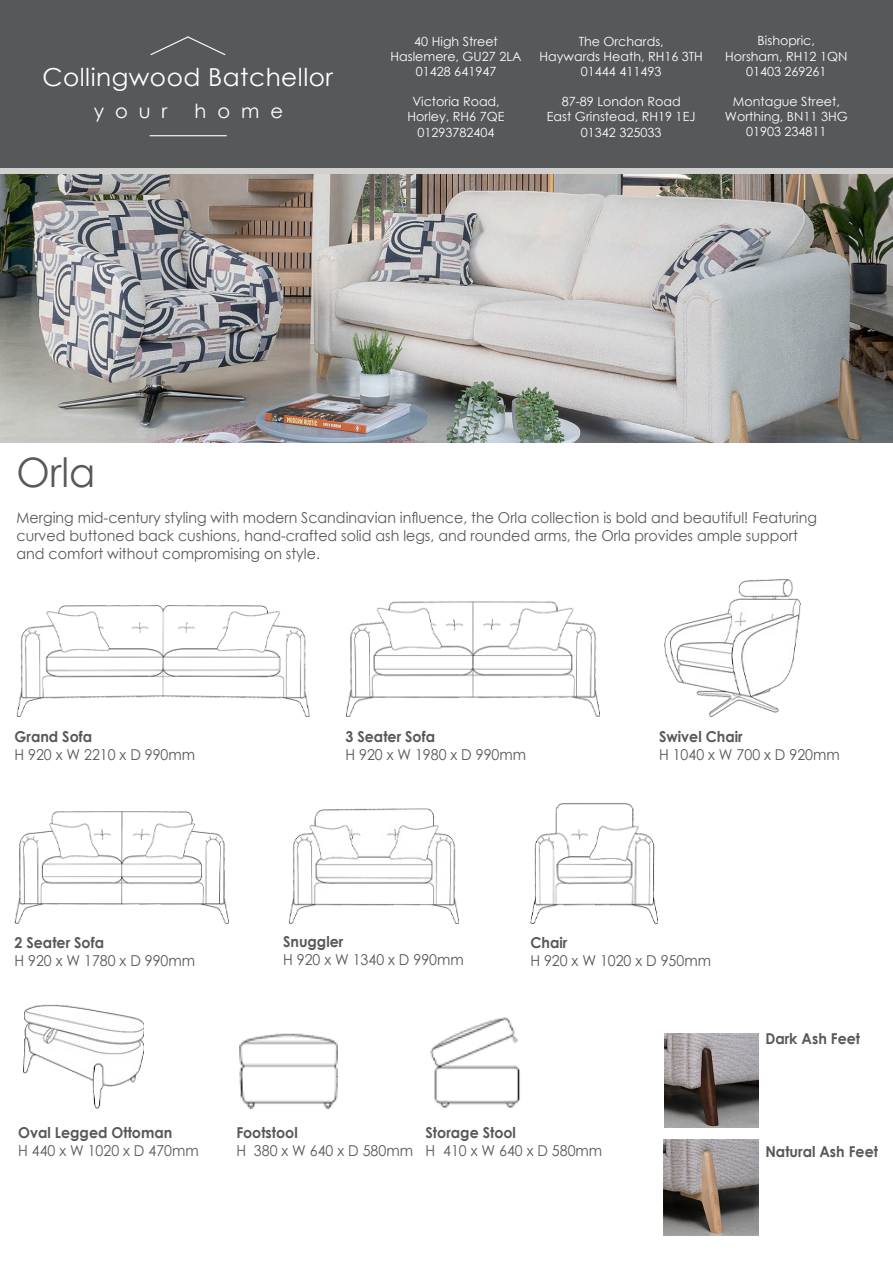
<style>
.page{position:relative;width:893px;height:1263px;background:#fff}
.page>*{position:absolute;margin:0;border:0;box-sizing:border-box;transform-origin:0 0}
.t1{font:40.5px "Century Gothic";color:#57585a;scale:.95 1}
.t2{font:24.75px "Century Gothic";letter-spacing:.02em;color:#fff}
.t3{font:19.5px "Century Gothic";letter-spacing:.56em;color:#fff}
.t4{font:15px/18px "Century Gothic";color:#57585a;scale:.95 1}
.t5{font:700 15px "Century Gothic";color:#57585a;scale:.95 1}
.t6{font:12.6px "Century Gothic";color:#fff}
</style>
<div class="page">
<div style="left:0;top:0;width:893px;height:174px;background:#57585a"></div>
<svg style="left:150px;top:36px;width:76px;height:20px"></svg>
<hr style="left:150px;top:135px;width:77px;height:1px;background:#fff">
<div style="left:0;top:168px;width:893px;height:7px;background:#d0d0ce"></div>
<img style="left:0;top:175px;width:893px;height:267px">
<img style="left:664px;top:1033px;width:94px;height:94px">
<img style="left:664px;top:1140px;width:95px;height:95px">
<img style="left:17px;top:605px;width:293px;height:112px">
<img style="left:345px;top:601px;width:255px;height:116px">
<img style="left:664px;top:579px;width:137px;height:138px">
<img style="left:15px;top:811px;width:214px;height:112px">
<img style="left:288px;top:808px;width:170px;height:115px">
<img style="left:530px;top:803px;width:128px;height:120px">
<img style="left:23px;top:1004px;width:121px;height:104px">
<img style="left:431px;top:1017px;width:89px;height:91px">
<img style="left:240px;top:1033px;width:97px;height:75px">
<p class="t2" style="left:43px;top:60px;width:292px">Collingwood Batchellor</p>
<p class="t3" style="left:94px;top:97px;width:75px">your</p>
<p class="t3" style="left:195px;top:97px;width:90px">home</p>
<p class="t6" style="left:414px;top:32px;width:85px">40 High Street</p>
<p class="t6" style="left:390px;top:47px;width:133px">Haslemere, GU27 2LA</p>
<p class="t6" style="left:416px;top:63px;width:82px">01428 641947</p>
<p class="t6" style="left:412px;top:93px;width:89px">Victoria Road,</p>
<p class="t6" style="left:408px;top:108px;width:98px">Horley, RH6 7QE</p>
<p class="t6" style="left:417px;top:123px;width:79px">01293782404</p>
<p class="t6" style="left:579px;top:32px;width:87px">The Orchards,</p>
<p class="t6" style="left:539px;top:47px;width:165px">Haywards Heath, RH16 3TH</p>
<p class="t6" style="left:581px;top:63px;width:82px">01444 411493</p>
<p class="t6" style="left:562px;top:93px;width:121px">87-89 London Road</p>
<p class="t6" style="left:547px;top:108px;width:150px">East Grinstead, RH19 1EJ</p>
<p class="t6" style="left:581px;top:123px;width:82px">01342 325033</p>
<p class="t6" style="left:758px;top:32px;width:59px">Bishopric,</p>
<p class="t6" style="left:725px;top:47px;width:124px">Horsham, RH12 1QN</p>
<p class="t6" style="left:746px;top:62px;width:82px">01403 269261</p>
<p class="t6" style="left:733px;top:93px;width:109px">Montague Street,</p>
<p class="t6" style="left:725px;top:108px;width:124px">Worthing, BN11 3HG</p>
<p class="t6" style="left:746px;top:123px;width:82px">01903 234811</p>
<p class="t1" style="left:17px;top:444px;width:84px">Orla</p>
<p class="t4" style="left:17px;top:508px;width:844px">Merging mid-century styling with modern Scandinavian influence, the Orla collection is bold and beautiful! Featuring curved buttoned back cushions, hand-crafted solid ash legs, and rounded arms, the Orla provides ample support and comfort without compromising on style.</p>
<p class="t5" style="left:15px;top:725px;width:83px">Grand Sofa</p>
<p class="t4" style="left:15px;top:745px;width:192px">H 920 x W 2210 x D 990mm</p>
<p class="t5" style="left:345px;top:725px;width:96px">3 Seater Sofa</p>
<p class="t4" style="left:345px;top:745px;width:192px">H 920 x W 1980 x D 990mm</p>
<p class="t5" style="left:659px;top:725px;width:90px">Swivel Chair</p>
<p class="t4" style="left:659px;top:745px;width:192px">H 1040 x W 700 x D 920mm</p>
<p class="t5" style="left:15px;top:931px;width:96px">2 Seater Sofa</p>
<p class="t4" style="left:15px;top:951px;width:192px">H 920 x W 1780 x D 990mm</p>
<p class="t5" style="left:283px;top:930px;width:65px">Snuggler</p>
<p class="t4" style="left:283px;top:950px;width:192px">H 920 x W 1340 x D 990mm</p>
<p class="t5" style="left:530px;top:931px;width:40px">Chair</p>
<p class="t4" style="left:530px;top:951px;width:192px">H 920 x W 1020 x D 950mm</p>
<p class="t5" style="left:18px;top:1121px;width:164px">Oval Legged Ottoman</p>
<p class="t4" style="left:18px;top:1141px;width:192px">H 440 x W 1020 x D 470mm</p>
<p class="t5" style="left:236px;top:1121px;width:66px">Footstool</p>
<p class="t4" style="left:236px;top:1141px;width:188px">H 380 x W 640 x D 580mm</p>
<p class="t5" style="left:426px;top:1121px;width:97px">Storage Stool</p>
<p class="t4" style="left:426px;top:1141px;width:188px">H 410 x W 640 x D 580mm</p>
<p class="t5" style="left:765px;top:1027px;width:101px">Dark Ash Feet</p>
<p class="t5" style="left:765px;top:1140px;width:120px">Natural Ash Feet</p>
</div>
